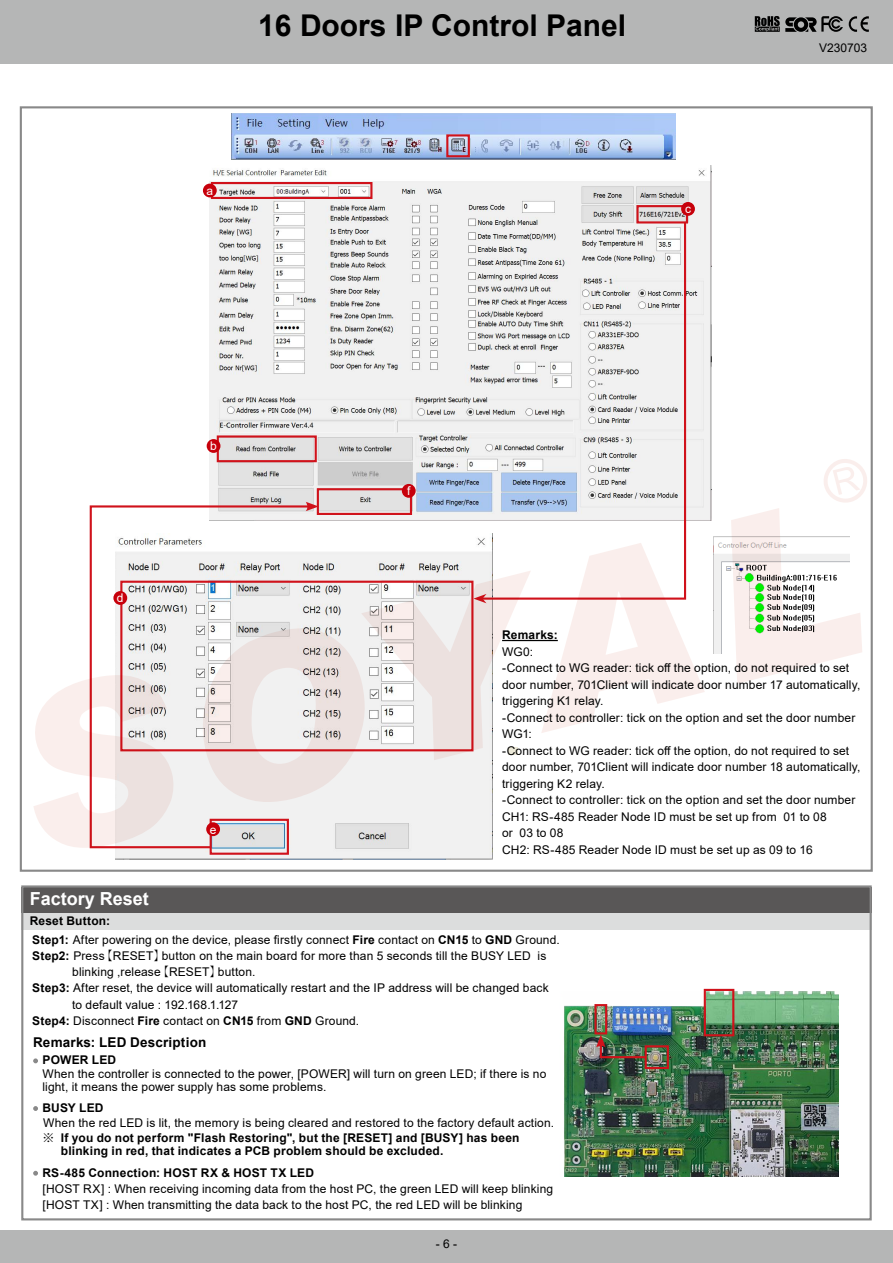
<style>
.page{position:relative;width:893px;height:1263px;background:#fff}
.page>*{position:absolute;margin:0;border:0;box-sizing:border-box;transform-origin:0 0}
.t1{font:700 30px "Arial";color:#000}
.t2{font:700 18px "Arial";color:#fff}
.t3{font:700 13.5px "Arial";letter-spacing:.015em;color:#000}
.t4{font:12px/16.5px "Arial";letter-spacing:.01em;color:#000}
.t5{font:700 12px/13.5px "Arial";letter-spacing:.015em;color:#000}
.t6{font:12px "Arial";color:#fff}
.s1{font-weight:700}
.s2{font-family:"Adobe Ming Std";font-weight:300}
.s3{font-family:"DF Yuan Std W3";font-weight:400}
</style>
<div class="page">
<div style="left:0;top:1230px;width:893px;height:33px;background:#b5b6b6"></div>
<div style="left:0;top:0;width:893px;height:64px;background:#b5b6b6"></div>
<svg style="left:849px;top:16px;width:20px;height:16px"></svg>
<svg style="left:755px;top:16px;width:88px;height:16px"></svg>
<div style="left:21px;top:913px;width:851px;height:17px;background:#dcdddd"></div>
<div style="left:21px;top:887px;width:851px;height:26px;background:#595757"></div>
<div style="left:21px;top:885px;width:851px;height:335px;border:2px solid #898989"></div>
<img style="left:564px;top:992px;width:274px;height:184px">
<div style="left:645px;top:1045px;width:24px;height:24px;border:2px solid #d0121b"></div>
<div style="left:594px;top:1004px;width:13px;height:30px;border:2px solid #d0121b"></div>
<div style="left:704px;top:989px;width:30px;height:47px;border:2px solid #d0121b"></div>
<svg style="left:596px;top:1034px;width:51px;height:25px"></svg>
<svg style="left:33px;top:1058px;width:5px;height:5px"></svg>
<svg style="left:33px;top:1106px;width:5px;height:5px"></svg>
<svg style="left:33px;top:1171px;width:5px;height:5px"></svg>
<img style="left:232px;top:114px;width:443px;height:46px">
<img style="left:210px;top:165px;width:501px;height:356px">
<img style="left:115px;top:538px;width:377px;height:322px">
<div style="left:211px;top:182px;width:161px;height:17px;border:2px solid #d0121b"></div>
<div style="left:446px;top:134px;width:24px;height:23px;border:2px solid #d0121b"></div>
<div style="left:217px;top:435px;width:100px;height:27px;border:2px solid #d0121b"></div>
<div style="left:317px;top:488px;width:95px;height:27px;border:2px solid #d0121b"></div>
<div style="left:210px;top:819px;width:79px;height:36px;border:2px solid #d0121b"></div>
<div style="left:636px;top:205px;width:52px;height:18px;border:2px solid #d0121b"></div>
<div style="left:203px;top:184px;width:14px;height:13px;background:#c7000b;border-radius:50%"></div>
<div style="left:207px;top:439px;width:13px;height:14px;background:#c7000b;border-radius:50%"></div>
<div style="left:681px;top:202px;width:14px;height:14px;background:#c7000b;border-radius:50%"></div>
<div style="left:402px;top:484px;width:14px;height:14px;background:#c7000b;border-radius:50%"></div>
<svg style="left:480px;top:221px;width:207px;height:379px"></svg>
<svg style="left:89px;top:504px;width:223px;height:345px"></svg>
<svg style="left:306px;top:502px;width:13px;height:9px"></svg>
<img style="left:713px;top:536px;width:18px;height:117px">
<hr style="left:502px;top:640px;width:56px;height:1px;background:#000">
<svg style="left:541px;top:543px;width:164px;height:190px"></svg>
<svg style="left:34px;top:675px;width:140px;height:173px"></svg>
<svg style="left:202px;top:570px;width:329px;height:232px"></svg>
<svg style="left:731px;top:459px;width:136px;height:225px"></svg>
<h1 class="t1" style="left:258px;top:4px;width:369px">16 Doors IP Control Panel</h1>
<p class="t6" style="left:206px;top:182px;width:8px">a</p>
<p class="t6" style="left:685px;top:201px;width:7px">c</p>
<p class="t4" style="left:819px;top:40px;width:50px">V230703</p>
<p class="t6" style="left:117px;top:590px;width:8px">d</p>
<p class="t6" style="left:210px;top:438px;width:8px">b</p>
<p class="t6" style="left:210px;top:821px;width:8px">e</p>
<p class="t6" style="left:407px;top:483px;width:5px">f</p>
<p class="t5" style="left:502px;top:628px;width:57px">Remarks:</p>
<p class="t4" style="left:502px;top:643px;width:360px">WG0:<br>-Connect to WG reader: tick off the option, do not required to set door number, 701Client will indicate door number 17 automatically, triggering K1 relay.<br>-Connect to controller: tick on the option and set the door number WG1:<br>-Connect to WG reader: tick off the option, do not required to set door number, 701Client will indicate door number 18 automatically, triggering K2 relay.<br>-Connect to controller: tick on the option and set the door number CH1: RS-485 Reader Node ID must be set up from 01 to 08<br>or 03 to 08<br>CH2: RS-485 Reader Node ID must be set up as 09 to 16</p>
<h2 class="t2" style="left:30px;top:886px;width:121px">Factory Reset</h2>
<p class="t4" style="left:30px;top:911px;width:531px;line-height:18.9px"><span class="s1">Reset Button:<br>Step1:</span> After powering on the device, please firstly connect <span class="s1">Fire</span> contact on <span class="s1">CN15</span> to <span class="s1">GND</span> Ground.</p>
<p class="t4" style="left:32px;top:947px;width:516px"><span class="s1">Step2:</span> Press<span class="s2">【</span>RESET<span class="s2">】</span>button on the main board for more than 5 seconds till the BUSY LED is</p>
<p class="t4" style="left:72px;top:963px;width:185px">blinking ,release<span class="s2">【</span>RESET<span class="s2">】</span>button.</p>
<p class="t4" style="left:32px;top:980px;width:518px"><span class="s1">Step3:</span> After reset, the device will automatically restart and the IP address will be changed back</p>
<p class="t4" style="left:72px;top:996px;width:167px">to default value : 192.168.1.127</p>
<p class="t4" style="left:32px;top:1013px;width:329px"><span class="s1">Step4:</span> Disconnect <span class="s1">Fire</span> contact on <span class="s1">CN15</span> from <span class="s1">GND</span> Ground.</p>
<p class="t3" style="left:33px;top:1033px;width:175px">Remarks: LED Description</p>
<p class="t5" style="left:43px;top:1053px;width:75px">POWER LED</p>
<p class="t4" style="left:43px;top:1066px;width:505px;line-height:13.5px">When the controller is connected to the power, [POWER] will turn on green LED; if there is no light, it means the power supply has some problems.</p>
<p class="t5" style="left:43px;top:1101px;width:63px">BUSY LED</p>
<p class="t4" style="left:43px;top:1114px;width:512px">When the red LED is lit, the memory is being cleared and restored to the factory default action.</p>
<p class="t5" style="left:61px;top:1131px;width:460px;text-indent:-18px"><span class="s3">※</span> If you do not perform "Flash Restoring", but the [RESET] and [BUSY] has been blinking in red, that indicates a PCB problem should be excluded.</p>
<p class="t5" style="left:43px;top:1166px;width:273px">RS-485 Connection: HOST RX &amp; HOST TX LED</p>
<p class="t4" style="left:43px;top:1181px;width:512px;line-height:15.6px">[HOST RX] : When receiving incoming data from the host PC, the green LED will keep blinking [HOST TX] : When transmitting the data back to the host PC, the red LED will be blinking</p>
<p class="t4" style="left:436px;top:1236px;width:23px">- 6 -</p>
</div>
